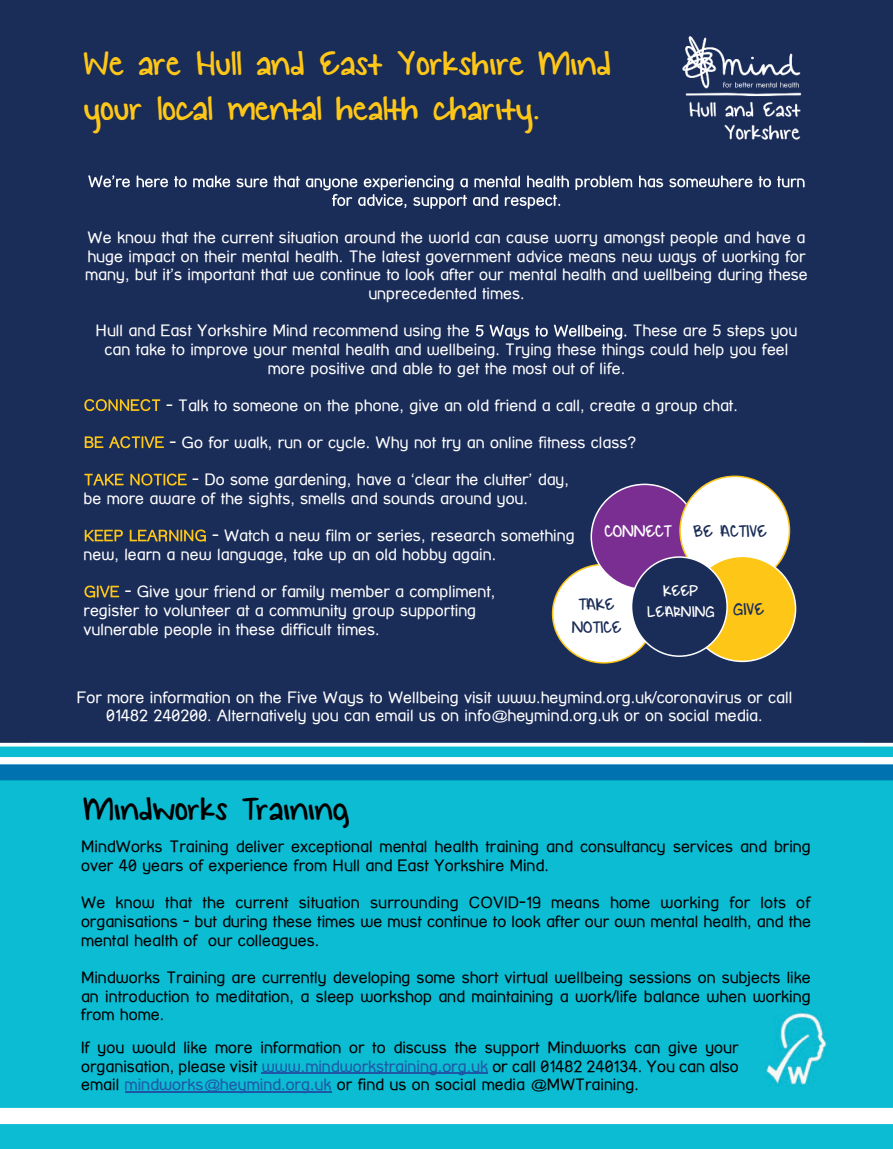
<style>
.page{position:relative;width:893px;height:1149px;background:#fff}
.page>*{position:absolute;margin:0;border:0;box-sizing:border-box;transform-origin:0 0}
.t1{font:38.1px/45.3px "KG Small Town Southern Girl";color:#fec718}
.t2{font:36.15px "KG Small Town Southern Girl";color:#000001}
.t3{font:19.2px "KG Small Town Southern Girl";color:#1a2c58;scale:.95 1}
.t4{font:18.9px/22.5px "KG Small Town Southern Girl";color:#1a2c58;text-align:center;scale:.95 1}
.t5{font:17.4px/20.7px "KG Small Town Southern Girl";color:#fff;text-align:center;scale:.95 1}
.t6{font:16.05px/18.6px "Street Corner";color:#fff}
.t7{font:16.05px/18.6px "Street Corner";color:#000001;text-align:justify}
.s1{color:#fff}
.s2{color:#2056a6}
</style>
<div class="page">
<div style="left:0;top:0;width:893px;height:742px;background:#1a2c58"></div>
<div style="left:0;top:743px;width:893px;height:405px;background:#0bbcd3"></div>
<svg style="left:30px;top:746px;width:833px;height:379px"></svg>
<img style="left:763px;top:1010px;width:66px;height:79px">
<div style="left:0;top:1107px;width:893px;height:16px;background:#fff"></div>
<svg style="left:0;top:742px;width:893px;height:4px"></svg>
<svg style="left:0;top:756px;width:893px;height:24px"></svg>
<svg style="left:88px;top:175px;width:42px;height:12px"></svg>
<svg style="left:137px;top:175px;width:31px;height:12px"></svg>
<svg style="left:174px;top:176px;width:13px;height:11px"></svg>
<svg style="left:193px;top:175px;width:37px;height:12px"></svg>
<svg style="left:237px;top:178px;width:30px;height:9px"></svg>
<svg style="left:274px;top:175px;width:26px;height:12px"></svg>
<svg style="left:575px;top:175px;width:57px;height:15px"></svg>
<svg style="left:639px;top:175px;width:24px;height:12px"></svg>
<svg style="left:669px;top:175px;width:83px;height:12px"></svg>
<svg style="left:759px;top:176px;width:12px;height:11px"></svg>
<svg style="left:777px;top:176px;width:28px;height:11px"></svg>
<svg style="left:306px;top:175px;width:263px;height:34px"></svg>
<svg style="left:476px;top:325px;width:7px;height:11px"></svg>
<svg style="left:490px;top:324px;width:39px;height:15px"></svg>
<svg style="left:535px;top:325px;width:13px;height:11px"></svg>
<svg style="left:554px;top:324px;width:72px;height:15px"></svg>
<svg style="left:84px;top:399px;width:76px;height:12px"></svg>
<svg style="left:85px;top:436px;width:79px;height:12px"></svg>
<svg style="left:84px;top:473px;width:40px;height:12px"></svg>
<svg style="left:130px;top:473px;width:57px;height:12px"></svg>
<svg style="left:85px;top:529px;width:38px;height:12px"></svg>
<svg style="left:130px;top:529px;width:76px;height:12px"></svg>
<svg style="left:84px;top:585px;width:35px;height:12px"></svg>
<div style="left:553px;top:564px;width:102px;height:98px;background:#fff;border-radius:50%"></div>
<div style="left:591px;top:484px;width:107px;height:105px;background:#7a2e92;border-radius:50%"></div>
<div style="left:680px;top:476px;width:109px;height:108px;background:#fff;border-radius:50%"></div>
<div style="left:689px;top:556px;width:107px;height:105px;background:#fec718;border-radius:50%"></div>
<div style="left:632px;top:557px;width:95px;height:99px;background:#1a2c58;border-radius:50%"></div>
<div style="left:631px;top:556px;width:97px;height:100px;border:2px solid #fff;border-radius:50%"></div>
<img style="left:682px;top:36px;width:120px;height:104px">
<hr style="left:262px;top:1072px;width:226px;height:1px;background:#2056a6">
<hr style="left:125px;top:1091px;width:206px;height:1px;background:#2056a6">
<h1 class="t1" style="left:84px;top:43px;width:529px">We are Hull and East Yorkshire Mind your local mental health charity.</h1>
<p class="t6" style="left:85px;top:228px;width:724px;text-align:center">We know that the current situation around the world can cause worry amongst people and have a huge impact on their mental health. The latest government advice means new ways of working for many, but it’s important that we continue to look after our mental health and wellbeing during these unprecedented times.</p>
<p class="t6" style="left:95px;top:321px;width:376px">Hull and East Yorkshire Mind recommend using the</p>
<p class="t6" style="left:633px;top:321px;width:166px">These are 5 steps you</p>
<p class="t6" style="left:105px;top:340px;width:685px">can take to improve your mental health and wellbeing. Trying these things could help you feel</p>
<p class="t6" style="left:268px;top:359px;width:359px">more positive and able to get the most out of life.</p>
<p class="t6" style="left:166px;top:396px;width:573px">- Talk to someone on the phone, give an old friend a call, create a group chat.</p>
<p class="t6" style="left:170px;top:433px;width:468px">- Go for walk, run or cycle. Why not try an online fitness class?</p>
<p class="t6" style="left:84px;top:470px;width:487px;text-indent:109px">- Do some gardening, have a ‘clear the clutter’ day, be more aware of the sights, smells and sounds around you.</p>
<p class="t6" style="left:84px;top:526px;width:493px;text-indent:128px">- Watch a new film or series, research something new, learn a new language, take up an old hobby again.</p>
<p class="t6" style="left:84px;top:582px;width:413px;text-indent:41px">- Give your friend or family member a compliment, register to volunteer at a community group supporting vulnerable people in these difficult times.</p>
<p class="t3" style="left:604px;top:520px;width:173px"><span class="s1">CONNECT</span> BE ACTIVE</p>
<p class="t5" style="left:647px;top:581px;width:72px">KEEP<br>LEARNING</p>
<p class="t4" style="left:572px;top:594px;width:54px">TAKE<br>NOTICE</p>
<p class="t3" style="left:733px;top:598px;width:34px">GIVE</p>
<p class="t6" style="left:77px;top:687px;width:717px;text-align:center">For more information on the Five Ways to Wellbeing visit www.heymind.org.uk/coronavirus or call<br>01482 240200. Alternatively you can email us on info@heymind.org.uk or on social media.</p>
<h2 class="t2" style="left:84px;top:789px;width:267px">Mindworks Training</h2>
<p class="t7" style="left:81px;top:837px;width:731px">MindWorks Training deliver exceptional mental health training and consultancy services and bring over 40 years of experience from Hull and East Yorkshire Mind.</p>
<p class="t7" style="left:81px;top:893px;width:731px">We know that the current situation surrounding COVID-19 means home working for lots of organisations - but during these times we must continue to look after our own mental health, and the mental health of our colleagues.</p>
<p class="t7" style="left:81px;top:967px;width:731px">Mindworks Training are currently developing some short virtual wellbeing sessions on subjects like an introduction to meditation, a sleep workshop and maintaining a work/life balance when working from home.</p>
<p class="t7" style="left:81px;top:1037px;width:659px">If you would like more information or to discuss the support Mindworks can give your organisation, please visit <span class="s2">www.mindworkstraining.org.uk</span> or call 01482 240134. You can also email <span class="s2">mindworks@heymind.org.uk</span> or find us on social media @MWTraining.</p>
</div>
